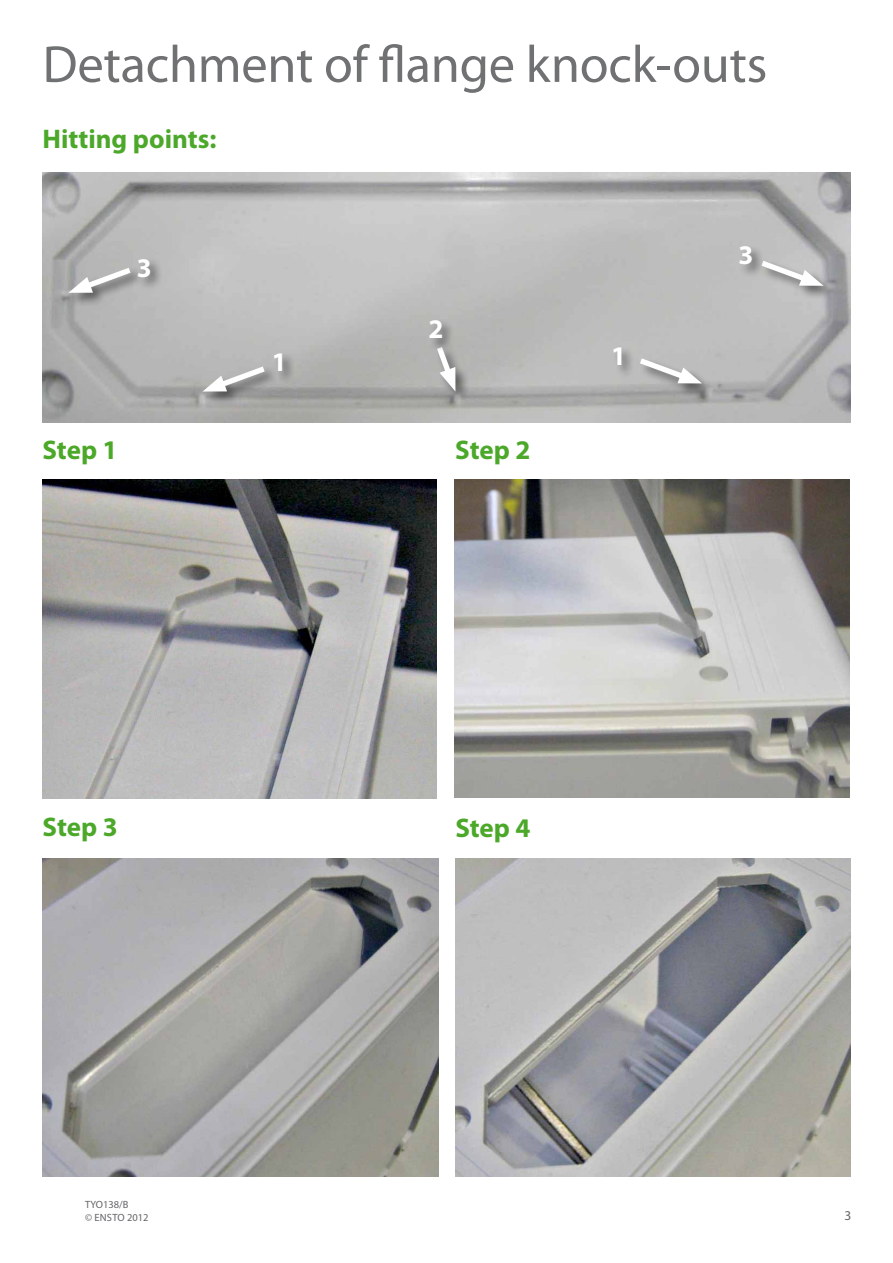
<style>
.page{position:relative;width:893px;height:1263px;background:#fff}
.page>*{position:absolute;margin:0;border:0;box-sizing:border-box;transform-origin:0 0}
.t1{font:52.5px "Myriad Pro";letter-spacing:-.005em;color:#707172}
.t2{font:700 27px "Myriad Pro";color:#4ba829}
.t3{font:700 27px "Myriad Pro";color:#fff}
.t4{font:13.5px "Myriad Pro";color:#646567}
.t5{font:10.5px/12.6px "Myriad Pro";color:#646567}
</style>
<div class="page">
<img style="left:43px;top:172px;width:807px;height:250px">
<div style="left:200px;top:364px;width:76px;height:41px;background:#000;opacity:.5"></div>
<svg style="left:202px;top:362px;width:68px;height:32px"></svg>
<div style="left:638px;top:356px;width:76px;height:40px;background:#000;opacity:.5"></div>
<svg style="left:634px;top:354px;width:68px;height:31px"></svg>
<div style="left:272px;top:351px;width:23px;height:33px;background:#000;opacity:.5"></div>
<div style="left:611px;top:345px;width:24px;height:33px;background:#000;opacity:.5"></div>
<div style="left:435px;top:345px;width:34px;height:58px;background:#000;opacity:.5"></div>
<svg style="left:433px;top:341px;width:24px;height:51px"></svg>
<div style="left:427px;top:318px;width:28px;height:34px;background:#000;opacity:.5"></div>
<div style="left:66px;top:265px;width:76px;height:41px;background:#000;opacity:.5"></div>
<svg style="left:68px;top:263px;width:68px;height:32px"></svg>
<div style="left:759px;top:258px;width:76px;height:41px;background:#000;opacity:.5"></div>
<svg style="left:756px;top:256px;width:68px;height:32px"></svg>
<div style="left:135px;top:257px;width:28px;height:34px;background:#000;opacity:.5"></div>
<div style="left:737px;top:244px;width:27px;height:34px;background:#000;opacity:.5"></div>
<img style="left:43px;top:479px;width:394px;height:319px">
<img style="left:454px;top:479px;width:395px;height:319px">
<img style="left:43px;top:858px;width:395px;height:319px">
<img style="left:455px;top:858px;width:396px;height:319px">
<h1 class="t1" style="left:43px;top:32px;width:726px">Detachment of flange knock-outs</h1>
<p class="t2" style="left:43px;top:121px;width:175px">Hitting points:</p>
<p class="t3" style="left:137px;top:250px;width:16px">3</p>
<p class="t3" style="left:429px;top:311px;width:16px">2</p>
<p class="t3" style="left:272px;top:345px;width:16px">1</p>
<p class="t3" style="left:611px;top:338px;width:16px">1</p>
<p class="t2" style="left:43px;top:433px;width:77px">Step 1</p>
<p class="t2" style="left:455px;top:432px;width:77px">Step 2</p>
<p class="t3" style="left:738px;top:237px;width:16px">3</p>
<p class="t2" style="left:43px;top:809px;width:77px">Step 3</p>
<p class="t2" style="left:455px;top:810px;width:77px">Step 4</p>
<p class="t5" style="left:85px;top:1198px;width:65px">TYO138/B<br>© Ensto 2012</p>
<p class="t4" style="left:844px;top:1207px;width:8px">3</p>
</div>
